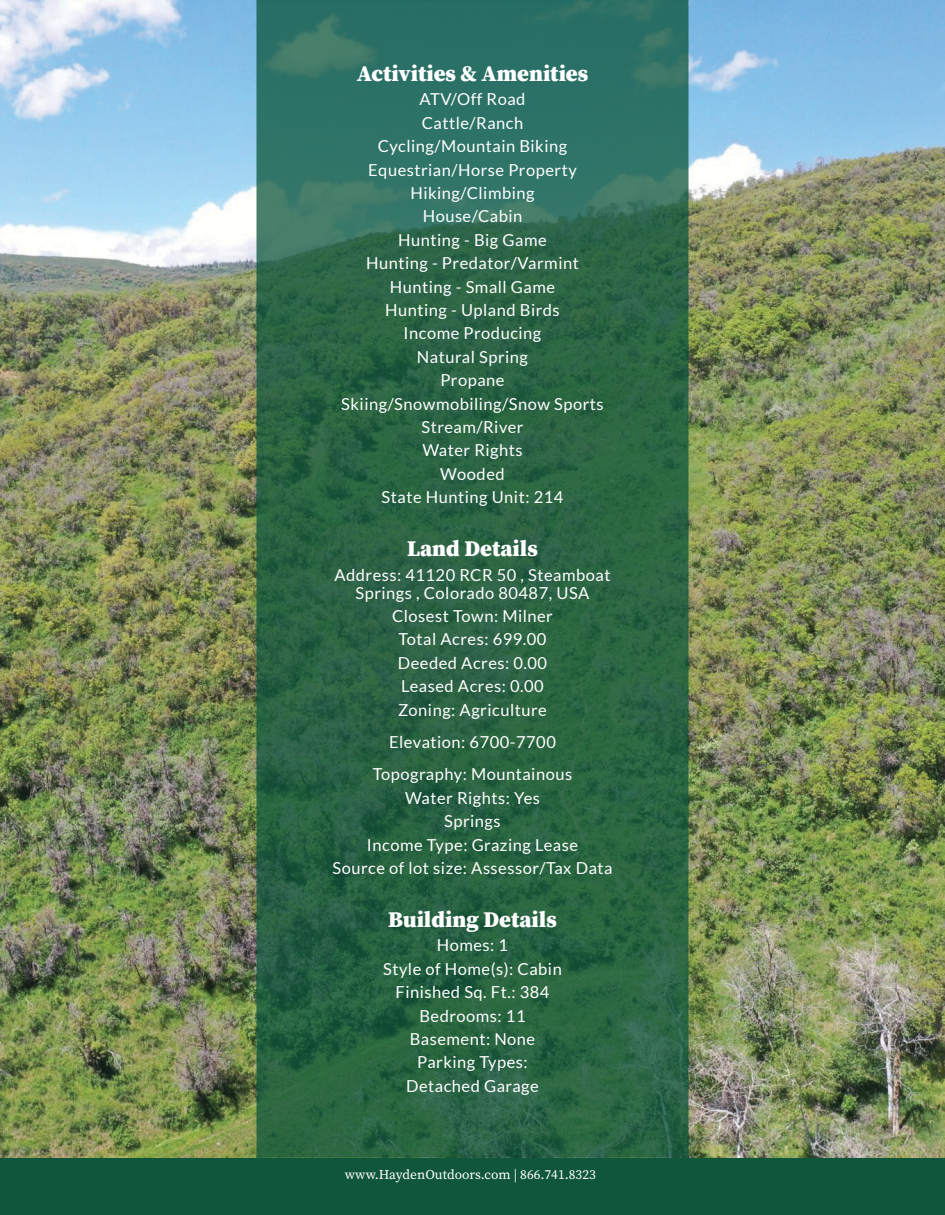
<style>
.page{position:relative;width:945px;height:1215px;background:#fff}
.page>*{position:absolute;margin:0;border:0;box-sizing:border-box;transform-origin:0 0}
.details_header{font:900 22.5px "Source Serif Pro";color:#fff}
.land_details{font:16.5px/18px "Lato";letter-spacing:.03em;color:#fff;text-align:center}
.t1{font:13.5px "Source Serif Pro";color:#fff}
</style>
<div class="page">
<div style="left:0;top:1158px;width:945px;height:57px;background:#0f563b"></div>
<img style="left:0;top:0;width:945px;height:1158px">
<svg style="left:256px;top:0;width:432px;height:1158px;background:#2b6649"></svg>
<p class="details_header" style="left:357px;top:57px;width:233px">Activities &amp; Amenities</p>
<p class="land_details" style="left:420px;top:90px;width:107px">ATV/Off Road</p>
<p class="land_details" style="left:422px;top:114px;width:103px">Cattle/Ranch</p>
<p class="land_details" style="left:378px;top:137px;width:191px">Cycling/Mountain Biking</p>
<p class="land_details" style="left:368px;top:161px;width:210px">Equestrian/Horse Property</p>
<p class="land_details" style="left:410px;top:184px;width:126px">Hiking/Climbing</p>
<p class="land_details" style="left:423px;top:207px;width:101px">House/Cabin</p>
<p class="land_details" style="left:398px;top:231px;width:150px">Hunting - Big Game</p>
<p class="land_details" style="left:366px;top:254px;width:214px">Hunting - Predator/Varmint</p>
<p class="land_details" style="left:390px;top:278px;width:167px">Hunting - Small Game</p>
<p class="land_details" style="left:385px;top:301px;width:176px">Hunting - Upland Birds</p>
<p class="land_details" style="left:404px;top:324px;width:139px">Income Producing</p>
<p class="land_details" style="left:417px;top:348px;width:113px">Natural Spring</p>
<p class="land_details" style="left:440px;top:371px;width:66px">Propane</p>
<p class="land_details" style="left:341px;top:395px;width:264px">Skiing/Snowmobiling/Snow Sports</p>
<p class="land_details" style="left:421px;top:418px;width:104px">Stream/River</p>
<p class="land_details" style="left:422px;top:441px;width:102px">Water Rights</p>
<p class="land_details" style="left:440px;top:465px;width:66px">Wooded</p>
<p class="land_details" style="left:382px;top:488px;width:183px">State Hunting Unit: 214</p>
<p class="details_header" style="left:407px;top:533px;width:132px">Land Details</p>
<p class="land_details" style="left:334px;top:566px;width:278px">Address: 41120 RCR 50 , Steamboat<br>Springs , Colorado 80487, USA</p>
<p class="land_details" style="left:392px;top:607px;width:162px">Closest Town: Milner</p>
<p class="land_details" style="left:398px;top:630px;width:150px">Total Acres: 699.00</p>
<p class="land_details" style="left:398px;top:654px;width:151px">Deeded Acres: 0.00</p>
<p class="land_details" style="left:401px;top:677px;width:144px">Leased Acres: 0.00</p>
<p class="land_details" style="left:398px;top:701px;width:150px">Zoning: Agriculture</p>
<p class="land_details" style="left:389px;top:733px;width:168px">Elevation: 6700-7700</p>
<p class="land_details" style="left:373px;top:765px;width:201px">Topography: Mountainous</p>
<p class="land_details" style="left:405px;top:789px;width:136px">Water Rights: Yes</p>
<p class="land_details" style="left:444px;top:812px;width:58px">Springs</p>
<p class="land_details" style="left:367px;top:836px;width:213px">Income Type: Grazing Lease</p>
<p class="land_details" style="left:332px;top:859px;width:282px">Source of lot size: Assessor/Tax Data</p>
<p class="details_header" style="left:388px;top:903px;width:170px">Building Details</p>
<p class="land_details" style="left:437px;top:936px;width:73px">Homes: 1</p>
<p class="land_details" style="left:383px;top:960px;width:180px">Style of Home(s): Cabin</p>
<p class="land_details" style="left:396px;top:983px;width:155px">Finished Sq. Ft.: 384</p>
<p class="land_details" style="left:419px;top:1007px;width:108px">Bedrooms: 11</p>
<p class="land_details" style="left:410px;top:1030px;width:127px">Basement: None</p>
<p class="land_details" style="left:417px;top:1053px;width:112px">Parking Types:</p>
<p class="land_details" style="left:406px;top:1077px;width:134px">Detached Garage</p>
<p class="t1" style="left:345px;top:1166px;width:253px">www.HaydenOutdoors.com | 866.741.8323</p>
</div>
